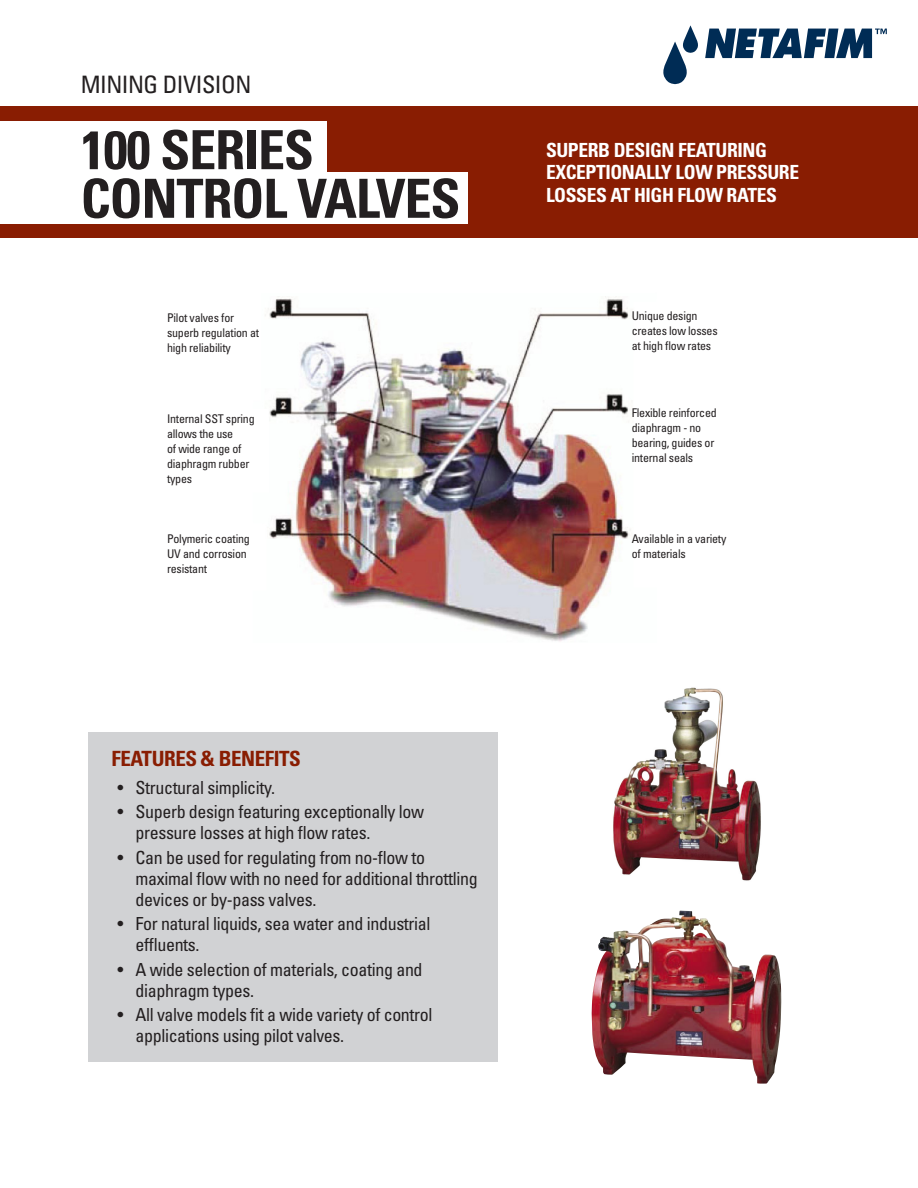
<style>
.page{position:relative;width:918px;height:1188px;background:#fff}
.page>*{position:absolute;margin:0;border:0;box-sizing:border-box;transform-origin:0 0}
.t1{font:700 condensed 54px "Univers LT Std";letter-spacing:-.02em;color:#231f20}
.t2{font:condensed 24px "Univers LT Std";letter-spacing:-.02em;color:#231f20}
.t3{font:700 condensed 21px "Univers LT Std";letter-spacing:-.02em;color:#891d02}
.t4{font:700 condensed 19.5px/22.5px "Univers LT Std";letter-spacing:-.02em;color:#fff}
.t5{font:condensed 18px/21px "Univers LT Std";letter-spacing:-.02em;color:#231f20}
.t6{font:condensed 12px/15px "Univers LT Std";letter-spacing:-.02em;color:#231f20}
</style>
<div class="page">
<div style="left:0;top:107px;width:918px;height:131px;background:#891d02"></div>
<div style="left:0;top:121px;width:327px;height:52px;background:#fff"></div>
<div style="left:0;top:172px;width:467px;height:52px;background:#fff"></div>
<div style="left:88px;top:732px;width:409px;height:330px;background:#d1d2d4"></div>
<svg style="left:705px;top:29px;width:182px;height:29px"></svg>
<svg style="left:663px;top:25px;width:35px;height:59px"></svg>
<img style="left:613px;top:687px;width:148px;height:194px">
<img style="left:591px;top:911px;width:191px;height:173px">
<img style="left:265px;top:296px;width:366px;height:345px">
<p class="t2" style="left:81px;top:69px;width:172px">MINING DIVISION</p>
<p class="t1" style="left:81px;top:117px;width:235px">100 SERIES</p>
<p class="t1" style="left:81px;top:165px;width:381px">CONTROL VALVES</p>
<p class="t6" style="left:167px;top:310px;width:94px">Pilot valves for superb regulation at high reliability</p>
<p class="t6" style="left:167px;top:411px;width:89px">Internal SST spring allows the use<br>of wide range of diaphragm rubber types</p>
<p class="t6" style="left:167px;top:531px;width:84px">Polymeric coating<br>UV and corrosion resistant</p>
<p class="t4" style="left:546px;top:138px;width:255px">SUPERB DESIGN FEATURING<br>EXCEPTIONALLY LOW PRESSURE<br>LOSSES AT HIGH FLOW RATES</p>
<p class="t6" style="left:632px;top:308px;width:87px">Unique design creates low losses at high flow rates</p>
<p class="t6" style="left:632px;top:405px;width:86px">Flexible reinforced diaphragm - no bearing, guides or internal seals</p>
<p class="t6" style="left:632px;top:531px;width:96px">Available in a variety of materials</p>
<p class="t3" style="left:111px;top:746px;width:191px">FEATURES &amp; BENEFITS</p>
<p class="t5" style="left:117px;top:777px;width:159px">• Structural simplicity.</p>
<p class="t5" style="left:135px;top:801px;width:290px;text-indent:-18px">• Superb design featuring exceptionally low pressure losses at high flow rates.</p>
<p class="t5" style="left:135px;top:847px;width:344px;text-indent:-18px">• Can be used for regulating from no-flow to maximal flow with no need for additional throttling devices or by-pass valves.</p>
<p class="t5" style="left:135px;top:913px;width:297px;text-indent:-18px">• For natural liquids, sea water and industrial effluents.</p>
<p class="t5" style="left:135px;top:959px;width:289px;text-indent:-18px">• A wide selection of materials, coating and diaphragm types.</p>
<p class="t5" style="left:135px;top:1004px;width:299px;text-indent:-18px">• All valve models fit a wide variety of control applications using pilot valves.</p>
</div>
